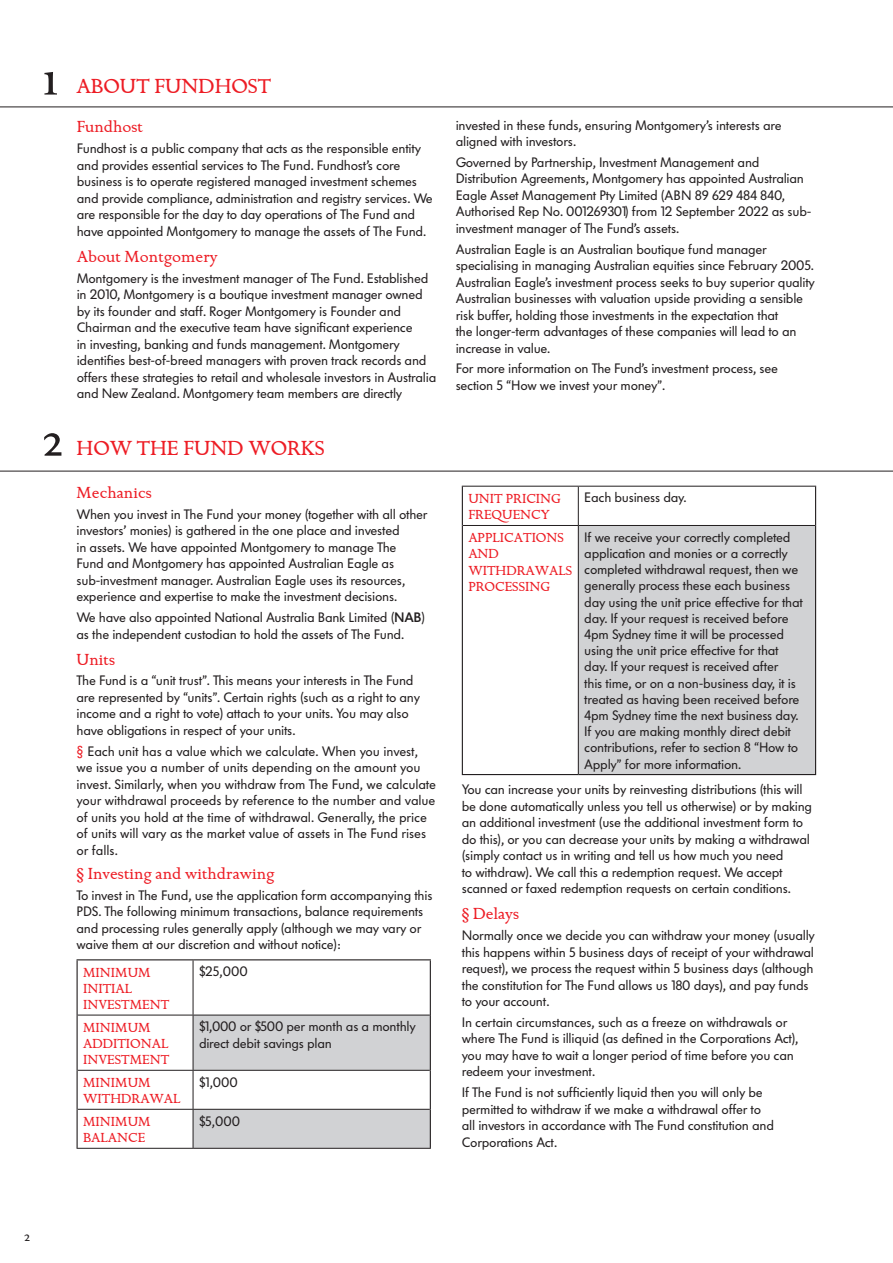
<style>
.page{position:relative;width:893px;height:1263px;background:#fff}
.page>*{position:absolute;margin:0;border:0;box-sizing:border-box;transform-origin:0 0}
.Section{font:52.5px "Golden Cockerel ITC";color:#231f20}
.Section_Sub_Head{font:21px "Golden Cockerel ITC";color:#ed1c24}
.Sub_head_RED_-_align{font:16.5px "Golden Cockerel ITC";color:#ed1c24}
.Body_Copy_-_VW{font:16.5px "Golden Cockerel ITC";color:#ed1c24}
.t1{font:15px "Golden Cockerel ITC";color:#231f20}
.Body_Copy_-_VW-2{font:13.5px/16.5px "Volkswagen Copy";letter-spacing:-.02em;color:#231f20}
.Table_Headers_WHITE{font:13.5px/16.2px "Golden Cockerel ITC";color:#ed1c24}
.s1{font-family:"Volkswagen Semi"}
.s2{color:#ed1c24}
</style>
<div class="page">
<svg style="left:194px;top:960px;width:236px;height:188px"></svg>
<hr style="left:77px;top:959px;width:116px;height:1px;background:#231f20">
<hr style="left:77px;top:960px;width:1px;height:55px;background:#231f20">
<hr style="left:193px;top:959px;width:238px;height:1px;background:#231f20">
<hr style="left:430px;top:960px;width:1px;height:55px;background:#231f20">
<hr style="left:77px;top:1015px;width:1px;height:55px;background:#231f20">
<hr style="left:430px;top:1015px;width:1px;height:55px;background:#231f20">
<hr style="left:77px;top:1070px;width:1px;height:39px;background:#231f20">
<hr style="left:430px;top:1070px;width:1px;height:39px;background:#231f20">
<hr style="left:77px;top:1109px;width:1px;height:39px;background:#231f20">
<hr style="left:430px;top:1109px;width:1px;height:39px;background:#231f20">
<hr style="left:193px;top:960px;width:1px;height:55px;background:#231f20">
<hr style="left:78px;top:1015px;width:115px;height:1px;background:#231f20">
<hr style="left:193px;top:1015px;width:237px;height:1px;background:#231f20">
<hr style="left:193px;top:1015px;width:1px;height:55px;background:#231f20">
<hr style="left:78px;top:1070px;width:115px;height:1px;background:#231f20">
<hr style="left:193px;top:1070px;width:237px;height:1px;background:#231f20">
<hr style="left:193px;top:1071px;width:1px;height:38px;background:#231f20">
<hr style="left:78px;top:1109px;width:115px;height:1px;background:#231f20">
<hr style="left:193px;top:1109px;width:237px;height:1px;background:#231f20">
<hr style="left:193px;top:1110px;width:1px;height:38px;background:#231f20">
<hr style="left:77px;top:1148px;width:116px;height:1px;background:#231f20">
<hr style="left:193px;top:1148px;width:238px;height:1px;background:#231f20">
<hr style="left:0;top:107px;width:893px;height:1px;background:#231f20">
<hr style="left:0;top:471px;width:893px;height:1px;background:#231f20">
<div style="left:578px;top:525px;width:238px;height:249px;background:#d1d2d4"></div>
<hr style="left:462px;top:486px;width:116px;height:1px;background:#231f20">
<hr style="left:578px;top:486px;width:238px;height:1px;background:#231f20">
<hr style="left:578px;top:486px;width:1px;height:39px;background:#231f20">
<hr style="left:463px;top:525px;width:115px;height:1px;background:#231f20">
<hr style="left:578px;top:525px;width:237px;height:1px;background:#231f20">
<hr style="left:578px;top:526px;width:1px;height:248px;background:#231f20">
<hr style="left:462px;top:486px;width:1px;height:39px;background:#231f20">
<hr style="left:815px;top:486px;width:1px;height:39px;background:#231f20">
<hr style="left:462px;top:525px;width:1px;height:249px;background:#231f20">
<hr style="left:815px;top:525px;width:1px;height:249px;background:#231f20">
<hr style="left:462px;top:774px;width:116px;height:1px;background:#231f20">
<hr style="left:578px;top:774px;width:238px;height:1px;background:#231f20">
<p class="Section" style="left:43px;top:47px;width:17px">1</p>
<p class="Section_Sub_Head" style="left:77px;top:74px;width:196px">ABOUT FUNDHOST</p>
<p class="Sub_head_RED_-_align" style="left:77px;top:117px;width:68px">Fundhost</p>
<p class="Body_Copy_-_VW-2" style="left:77px;top:140px;width:357px">Fundhost is a public company that acts as the responsible entity and provides essential services to The Fund. Fundhost’s core business is to operate registered managed investment schemes and provide compliance, administration and registry services. We are responsible for the day to day operations of The Fund and have appointed Montgomery to manage the assets of The Fund.</p>
<p class="Sub_head_RED_-_align" style="left:77px;top:247px;width:142px">About Montgomery</p>
<p class="Body_Copy_-_VW-2" style="left:77px;top:270px;width:361px">Montgomery is the investment manager of The Fund. Established in 2010, Montgomery is a boutique investment manager owned by its founder and staff. Roger Montgomery is Founder and Chairman and the executive team have significant experience<br>in investing, banking and funds management. Montgomery identifies best-of-breed managers with proven track records and offers these strategies to retail and wholesale investors in Australia and New Zealand. Montgomery team members are directly</p>
<p class="Section" style="left:43px;top:408px;width:21px">2</p>
<p class="Section_Sub_Head" style="left:77px;top:436px;width:250px">HOW THE FUND WORKS</p>
<p class="Sub_head_RED_-_align" style="left:77px;top:483px;width:77px">Mechanics</p>
<p class="Body_Copy_-_VW-2" style="left:77px;top:506px;width:353px">When you invest in The Fund your money (together with all other investors’ monies) is gathered in the one place and invested<br>in assets. We have appointed Montgomery to manage The<br>Fund and Montgomery has appointed Australian Eagle as sub-investment manager. Australian Eagle uses its resources, experience and expertise to make the investment decisions.</p>
<p class="Body_Copy_-_VW-2" style="left:77px;top:609px;width:350px">We have also appointed National Australia Bank Limited (<span class="s1">NAB</span>) as the independent custodian to hold the assets of The Fund.</p>
<p class="Sub_head_RED_-_align" style="left:77px;top:650px;width:40px">Units</p>
<p class="Body_Copy_-_VW-2" style="left:77px;top:673px;width:345px">The Fund is a “unit trust”. This means your interests in The Fund are represented by “units”. Certain rights (such as a right to any income and a right to vote) attach to your units. You may also have obligations in respect of your units.</p>
<p class="Body_Copy_-_VW-2" style="left:77px;top:743px;width:361px"><span class="s2">§</span> Each unit has a value which we calculate. When you invest, we issue you a number of units depending on the amount you invest. Similarly, when you withdraw from The Fund, we calculate your withdrawal proceeds by reference to the number and value of units you hold at the time of withdrawal. Generally, the price of units will vary as the market value of assets in The Fund rises or falls.</p>
<p class="Body_Copy_-_VW" style="left:77px;top:864px;width:199px">§ Investing and withdrawing</p>
<p class="Body_Copy_-_VW-2" style="left:77px;top:887px;width:357px">To invest in The Fund, use the application form accompanying this PDS. The following minimum transactions, balance requirements and processing rules generally apply (although we may vary or waive them at our discretion and without notice):</p>
<p class="Table_Headers_WHITE" style="left:83px;top:964px;width:88px">MINIMUM<br>INITIAL<br>INVESTMENT</p>
<p class="Body_Copy_-_VW-2" style="left:199px;top:963px;width:50px">$25,000</p>
<p class="Table_Headers_WHITE" style="left:83px;top:1020px;width:88px">MINIMUM<br>ADDITIONAL<br>INVESTMENT</p>
<p class="Body_Copy_-_VW-2" style="left:199px;top:1019px;width:218px">$1,000 or $500 per month as a monthly direct debit savings plan</p>
<p class="Table_Headers_WHITE" style="left:83px;top:1075px;width:99px">MINIMUM<br>WITHDRAWAL</p>
<p class="Body_Copy_-_VW-2" style="left:199px;top:1074px;width:40px">$1,000</p>
<p class="Table_Headers_WHITE" style="left:83px;top:1114px;width:69px">MINIMUM<br>BALANCE</p>
<p class="Body_Copy_-_VW-2" style="left:199px;top:1113px;width:42px">$5,000</p>
<p class="Body_Copy_-_VW-2" style="left:456px;top:117px;width:327px">invested in these funds, ensuring Montgomery’s interests are aligned with investors.</p>
<p class="Body_Copy_-_VW-2" style="left:456px;top:154px;width:357px">Governed by Partnership, Investment Management and Distribution Agreements, Montgomery has appointed Australian Eagle Asset Management Pty Limited (ABN 89 629 484 840, Authorised Rep No. 001269301) from 12 September 2022 as sub&shy;investment manager of The Fund’s assets.</p>
<p class="Body_Copy_-_VW-2" style="left:456px;top:241px;width:361px">Australian Eagle is an Australian boutique fund manager specialising in managing Australian equities since February 2005.<br>Australian Eagle’s investment process seeks to buy superior quality Australian businesses with valuation upside providing a sensible risk buffer, holding those investments in the expectation that<br>the longer-term advantages of these companies will lead to an increase in value.</p>
<p class="Body_Copy_-_VW-2" style="left:456px;top:360px;width:324px">For more information on The Fund’s investment process, see section 5 “How we invest your money”.</p>
<p class="Table_Headers_WHITE" style="left:468px;top:491px;width:94px">UNIT PRICING<br>FREQUENCY</p>
<p class="Body_Copy_-_VW-2" style="left:584px;top:490px;width:104px">Each business day.</p>
<p class="Table_Headers_WHITE" style="left:468px;top:530px;width:105px">APPLICATIONS<br>AND<br>WITHDRAWALS<br>PROCESSING</p>
<p class="Body_Copy_-_VW-2" style="left:584px;top:529px;width:220px">If we receive your correctly completed application and monies or a correctly completed withdrawal request, then we generally process these each business day using the unit price effective for that day. If your request is received before 4pm Sydney time it will be processed using the unit price effective for that day. If your request is received after<br>this time, or on a non-business day, it is treated as having been received before 4pm Sydney time the next business day.<br>If you are making monthly direct debit contributions, refer to section 8 “How to Apply” for more information.</p>
<p class="Body_Copy_-_VW-2" style="left:462px;top:781px;width:352px">You can increase your units by reinvesting distributions (this will be done automatically unless you tell us otherwise) or by making an additional investment (use the additional investment form to do this), or you can decrease your units by making a withdrawal (simply contact us in writing and tell us how much you need<br>to withdraw). We call this a redemption request. We accept scanned or faxed redemption requests on certain conditions.</p>
<p class="Sub_head_RED_-_align" style="left:462px;top:904px;width:59px">§ Delays</p>
<p class="Body_Copy_-_VW-2" style="left:462px;top:927px;width:355px">Normally once we decide you can withdraw your money (usually this happens within 5 business days of receipt of your withdrawal request), we process the request within 5 business days (although the constitution for The Fund allows us 180 days), and pay funds to your account.</p>
<p class="Body_Copy_-_VW-2" style="left:462px;top:1014px;width:338px">In certain circumstances, such as a freeze on withdrawals or where The Fund is illiquid (as defined in the Corporations Act), you may have to wait a longer period of time before you can redeem your investment.</p>
<p class="Body_Copy_-_VW-2" style="left:462px;top:1084px;width:314px">If The Fund is not sufficiently liquid then you will only be permitted to withdraw if we make a withdrawal offer to all investors in accordance with The Fund constitution and Corporations Act.</p>
<p class="t1" style="left:25px;top:1227px;width:7px">2</p>
</div>
